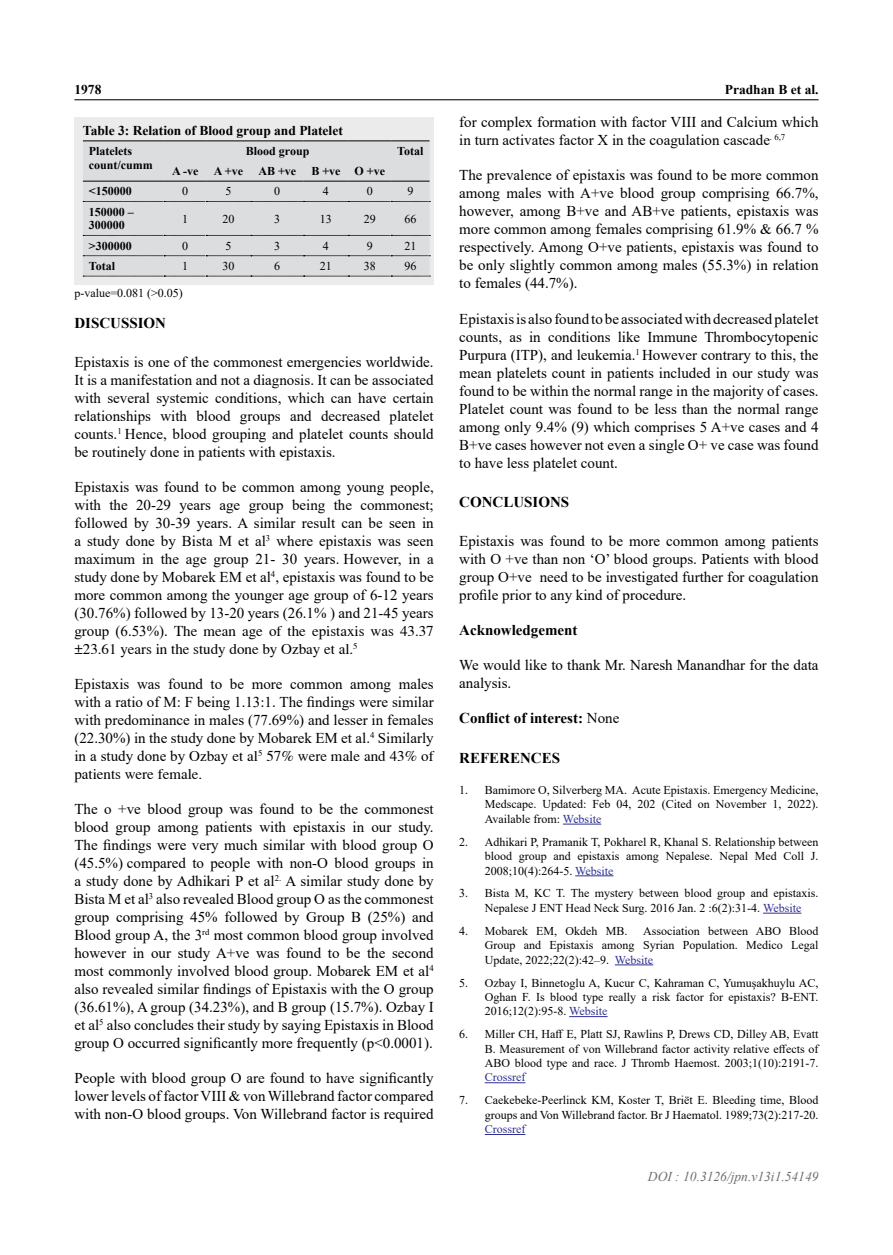
<style>
.page{position:relative;width:893px;height:1255px;background:#fff}
.page>*{position:absolute;margin:0;border:0;box-sizing:border-box;transform-origin:0 0}
.t1{font:15px/18px "Times New Roman";color:#000;text-align:justify}
.t2{font:15px/18px "Times";color:#000}
.t3{font:700 15px "Times New Roman";color:#000}
.t4{font:700 13.5px "Times New Roman";color:#000}
.t5{font:italic 13.5px "Times New Roman";color:#6d6e71}
.t6{font:12px/14.4px "Times New Roman";color:#000;text-align:justify}
.t7{font:700 12px/13.8px "Times New Roman";color:#000}
.t8{font:12px "Times New Roman";color:#2e3092}
.s1{font-family:"Times New Roman"}
.s2{font-weight:400}
.s3{color:#2e3092}
</style>
<div class="page">
<hr style="left:74px;top:99px;width:745px;height:1px;background:#000">
<div style="left:74px;top:117px;width:360px;height:168px;background:#ebebec"></div>
<div style="left:83px;top:142px;width:347px;height:134px;background:#dcddde"></div>
<svg style="left:83px;top:201px;width:347px;height:1px"></svg>
<svg style="left:83px;top:235px;width:347px;height:1px"></svg>
<svg style="left:83px;top:255px;width:347px;height:1px"></svg>
<svg style="left:83px;top:276px;width:347px;height:1px"></svg>
<hr style="left:83px;top:141px;width:81px;height:1px;background:#000">
<hr style="left:83px;top:181px;width:81px;height:1px;background:#000">
<hr style="left:164px;top:141px;width:42px;height:1px;background:#000">
<hr style="left:206px;top:141px;width:45px;height:1px;background:#000">
<hr style="left:251px;top:141px;width:53px;height:1px;background:#000">
<hr style="left:304px;top:141px;width:44px;height:1px;background:#000">
<hr style="left:348px;top:141px;width:43px;height:1px;background:#000">
<hr style="left:391px;top:141px;width:39px;height:1px;background:#000">
<hr style="left:391px;top:181px;width:39px;height:1px;background:#000">
<hr style="left:164px;top:181px;width:42px;height:1px;background:#000">
<hr style="left:206px;top:181px;width:45px;height:1px;background:#000">
<hr style="left:251px;top:181px;width:53px;height:1px;background:#000">
<hr style="left:304px;top:181px;width:44px;height:1px;background:#000">
<hr style="left:348px;top:181px;width:43px;height:1px;background:#000">
<hr style="left:563px;top:823px;width:38px;height:1px;background:#2e3092">
<hr style="left:575px;top:875px;width:39px;height:1px;background:#2e3092">
<hr style="left:763px;top:912px;width:38px;height:1px;background:#2e3092">
<hr style="left:615px;top:964px;width:38px;height:1px;background:#2e3092">
<hr style="left:569px;top:1016px;width:39px;height:1px;background:#2e3092">
<hr style="left:485px;top:1082px;width:40px;height:1px;background:#2e3092">
<hr style="left:485px;top:1134px;width:40px;height:1px;background:#2e3092">
<p class="t4" style="left:74px;top:80px;width:28px">1978</p>
<p class="t4" style="left:83px;top:120px;width:261px">Table 3: Relation of Blood group and Platelet</p>
<p class="t7" style="left:89px;top:144px;width:65px">Platelets count/cumm</p>
<p class="t7" style="left:246px;top:144px;width:65px">Blood group</p>
<p class="t7" style="left:397px;top:144px;width:28px">Total</p>
<p class="t7" style="left:172px;top:164px;width:28px">A -ve</p>
<p class="t7" style="left:214px;top:164px;width:31px">A +ve</p>
<p class="t7" style="left:258px;top:164px;width:39px">AB +ve</p>
<p class="t7" style="left:311px;top:164px;width:75px">B +ve O +ve</p>
<p class="t7" style="left:89px;top:184px;width:44px">&lt;150000</p>
<p class="t6" style="left:182px;top:184px;width:7px">0</p>
<p class="t6" style="left:226px;top:184px;width:7px">5</p>
<p class="t6" style="left:274px;top:184px;width:7px">0</p>
<p class="t6" style="left:323px;top:184px;width:7px">4</p>
<p class="t6" style="left:367px;top:184px;width:7px">0</p>
<p class="t6" style="left:407px;top:184px;width:7px">9</p>
<p class="t7" style="left:89px;top:204px;width:46px">150000 –<br>300000</p>
<p class="t6" style="left:182px;top:211px;width:7px">1</p>
<p class="t6" style="left:223px;top:211px;width:13px">20</p>
<p class="t6" style="left:274px;top:211px;width:7px">3</p>
<p class="t6" style="left:320px;top:211px;width:13px">13</p>
<p class="t6" style="left:364px;top:211px;width:13px">29</p>
<p class="t6" style="left:404px;top:211px;width:13px">66</p>
<p class="t7" style="left:89px;top:238px;width:44px">&gt;300000</p>
<p class="t6" style="left:182px;top:238px;width:7px">0</p>
<p class="t6" style="left:226px;top:238px;width:7px">5</p>
<p class="t6" style="left:274px;top:238px;width:7px">3</p>
<p class="t6" style="left:323px;top:238px;width:7px">4</p>
<p class="t6" style="left:367px;top:238px;width:7px">9</p>
<p class="t6" style="left:404px;top:238px;width:13px">21</p>
<p class="t7" style="left:89px;top:259px;width:28px">Total</p>
<p class="t6" style="left:182px;top:258px;width:7px">1</p>
<p class="t6" style="left:223px;top:258px;width:13px">30</p>
<p class="t6" style="left:274px;top:258px;width:7px">6</p>
<p class="t6" style="left:320px;top:258px;width:13px">21</p>
<p class="t6" style="left:364px;top:258px;width:13px">38</p>
<p class="t6" style="left:404px;top:258px;width:13px">96</p>
<p class="t6" style="left:74px;top:285px;width:110px">p-value=0.081 (&gt;0.05)</p>
<p class="t3" style="left:74px;top:312px;width:93px">DISCUSSION</p>
<p class="t1" style="left:74px;top:352px;width:361px">Epistaxis is one of the commonest emergencies worldwide.<br>It is a manifestation and not a diagnosis. It can be associated with several systemic conditions, which can have certain relationships with blood groups and decreased platelet counts.<sup>1</sup> Hence, blood grouping and platelet counts should be routinely done in patients with epistaxis.</p>
<p class="t1" style="left:74px;top:477px;width:361px">Epistaxis was found to be common among young people, with the 20-29 years age group being the commonest; followed by 30-39 years. A similar result can be seen in a study done by Bista M et al<sup>3</sup> where epistaxis was seen maximum in the age group 21- 30 years. However, in a study done by Mobarek EM et al<sup>4</sup>, epistaxis was found to be more common among the younger age group of 6-12 years (30.76%) followed by 13-20 years (26.1% ) and 21-45 years</p>
<p class="t2" style="left:74px;top:622px;width:361px"><span class="s1">group (6.53%).</span> The mean age of the epistaxis was 43.37 ±23.61 years in the study done by Ozbay et al.<sup>5</sup></p>
<p class="t1" style="left:74px;top:674px;width:361px">Epistaxis was found to be more common among males with a ratio of M: F being 1.13:1. The findings were similar with predominance in males (77.69%) and lesser in females (22.30%) in the study done by Mobarek EM et al.<sup>4</sup> Similarly</p>
<p class="t2" style="left:74px;top:747px;width:361px"><span class="s1">in a study done by</span> Ozbay et al<sup>5</sup> 57% were male and 43% of patients were female.</p>
<p class="t1" style="left:74px;top:799px;width:361px">The o +ve blood group was found to be the commonest blood group among patients with epistaxis in our study.<br>The findings were very much similar with blood group O (45.5%) compared to people with non-O blood groups in a study done by Adhikari P et al<sup>2.</sup> A similar study done by Bista M et al<sup>3</sup> also revealed Blood group O as the commonest group comprising 45% followed by Group B (25%) and Blood group A, the 3<sup>rd</sup> most common blood group involved however in our study A+ve was found to be the second most commonly involved blood group. Mobarek EM et al<sup>4 </sup>also revealed similar findings of Epistaxis with the O group (36.61%), A group (34.23%), and B group (15.7%). Ozbay I et al<sup>5</sup> also concludes their study by saying Epistaxis in Blood group O occurred significantly more frequently (p&lt;0.0001).</p>
<p class="t1" style="left:74px;top:1068px;width:361px">People with blood group O are found to have significantly lower levels of factor VIII &amp; von Willebrand factor compared with non-O blood groups. Von Willebrand factor is required</p>
<p class="t4" style="left:725px;top:80px;width:95px">Pradhan B et al.</p>
<p class="t1" style="left:459px;top:113px;width:361px">for complex formation with factor VIII and Calcium which in turn activates factor X in the coagulation cascade<sup>.</sup> <sup>6,7</sup></p>
<p class="t1" style="left:459px;top:166px;width:361px">The prevalence of epistaxis was found to be more common among males with A+ve blood group comprising 66.7%, however, among B+ve and AB+ve patients, epistaxis was more common among females comprising 61.9% &amp; 66.7 % respectively. Among O+ve patients, epistaxis was found to be only slightly common among males (55.3%) in relation to females (44.7%).</p>
<p class="t1" style="left:459px;top:309px;width:361px">Epistaxis is also found to be associated with decreased platelet counts, as in conditions like Immune Thrombocytopenic Purpura (ITP), and leukemia.<sup>1</sup> However contrary to this, the mean platelets count in patients included in our study was found to be within the normal range in the majority of cases.<br>Platelet count was found to be less than the normal range among only 9.4% (9) which comprises 5 A+ve cases and 4<br>B+ve cases however not even a single O+ ve case was found to have less platelet count.</p>
<p class="t3" style="left:459px;top:491px;width:112px">CONCLUSIONS</p>
<p class="t1" style="left:459px;top:531px;width:361px">Epistaxis was found to be more common among patients with O +ve than non ‘O’ blood groups. Patients with blood group O+ve need to be investigated further for coagulation profile prior to any kind of procedure.</p>
<p class="t3" style="left:459px;top:619px;width:120px">Acknowledgement</p>
<p class="t1" style="left:459px;top:655px;width:361px">We would like to thank Mr. Naresh Manandhar for the data analysis.</p>
<p class="t3" style="left:459px;top:707px;width:162px">Conflict of interest: <span class="s2">None</span></p>
<p class="t3" style="left:459px;top:746px;width:102px">REFERENCES</p>
<p class="t6" style="left:485px;top:782px;width:335px;text-indent:-26px">1. Bamimore O, Silverberg MA. Acute Epistaxis. Emergency Medicine, Medscape. Updated: Feb 04, 202 (Cited on November 1, 2022).<br>Available from: <span class="s3">Website</span></p>
<p class="t6" style="left:485px;top:834px;width:335px;text-indent:-26px">2. Adhikari P, Pramanik T, Pokharel R, Khanal S. Relationship between blood group and epistaxis among Nepalese. Nepal Med Coll J.<br>2008;10(4):264-5. <span class="s3">Website</span></p>
<p class="t6" style="left:485px;top:885px;width:335px;text-indent:-26px">3. Bista M, KC T. The mystery between blood group and epistaxis.<br>Nepalese J ENT Head Neck Surg. 2016 Jan. 2 :6(2):31-4. <span class="s3">Website</span></p>
<p class="t6" style="left:459px;top:923px;width:170px">4. Mobarek EM, Okdeh MB.</p>
<p class="t6" style="left:485px;top:923px;width:335px;text-indent:158px">Association between ABO Blood Group and Epistaxis among Syrian Population. Medico Legal Update, 2022;22(2):42–9. <span class="s3">Website</span></p>
<p class="t6" style="left:485px;top:974px;width:335px;text-indent:-26px">5. Ozbay I, Binnetoglu A, Kucur C, Kahraman C, Yumuşakhuylu AC, Oghan F. Is blood type really a risk factor for epistaxis? B-ENT.<br>2016;12(2):95-8. <span class="s3">Website</span></p>
<p class="t6" style="left:485px;top:1026px;width:335px;text-indent:-26px">6. Miller CH, Haff E, Platt SJ, Rawlins P, Drews CD, Dilley AB, Evatt B. Measurement of von Willebrand factor activity relative effects of ABO blood type and race. J Thromb Haemost. 2003;1(10):2191-7.</p>
<p class="t8" style="left:485px;top:1068px;width:42px">Crossref</p>
<p class="t6" style="left:459px;top:1092px;width:361px;text-align:right">7. Caekebeke-Peerlinck KM, Koster T, Briët E. Bleeding time, Blood groups and Von Willebrand factor. Br J Haematol. 1989;73(2):217-20.</p>
<p class="t8" style="left:485px;top:1120px;width:42px">Crossref</p>
<p class="t5" style="left:648px;top:1167px;width:172px">DOI : 10.3126/jpn.v13i1.54149</p>
</div>
